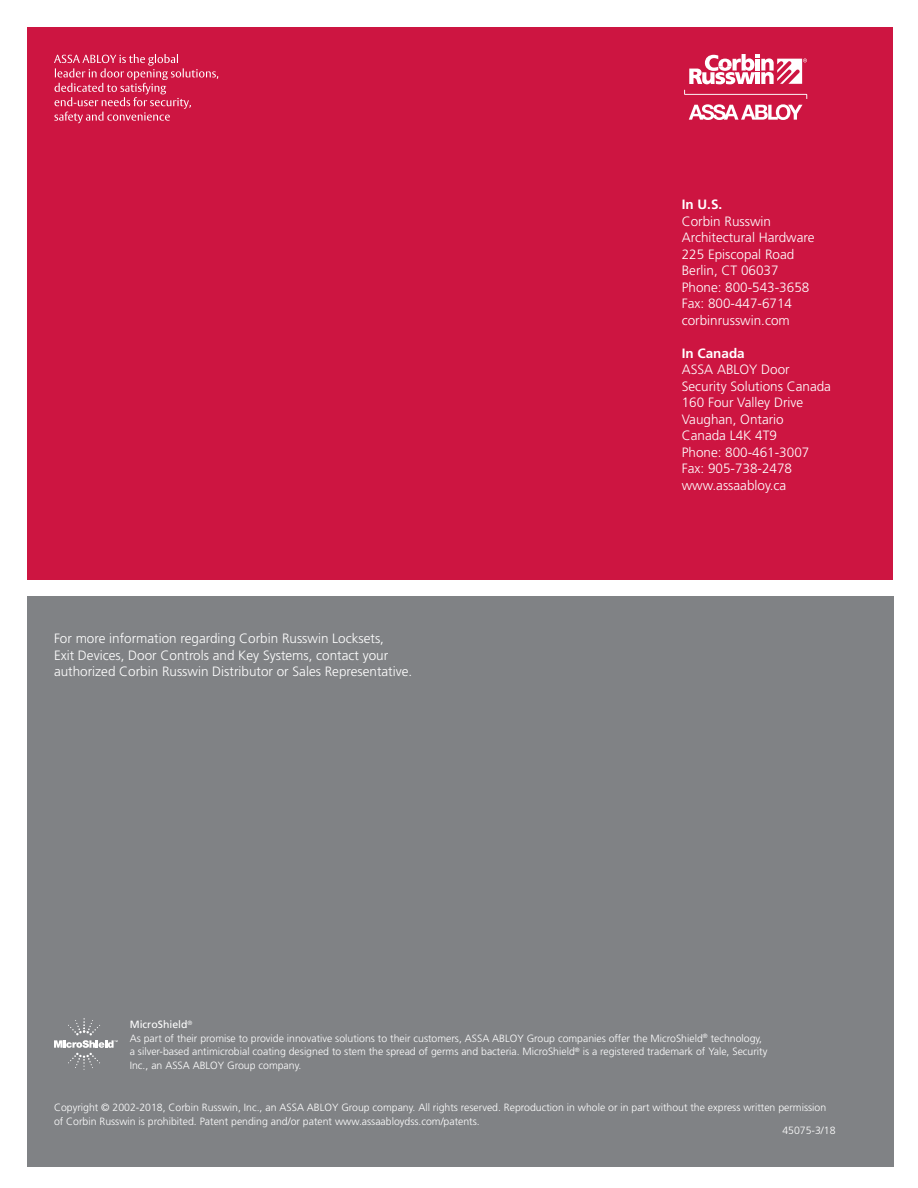
<style>
.page{position:relative;width:918px;height:1188px;background:#fff}
.page>*{position:absolute;margin:0;border:0;box-sizing:border-box;transform-origin:0 0}
.t1{font:300 13.5px/16.5px "Frutiger";color:#fff}
.t2{font:700 13.5px "Frutiger";color:#fff}
.t3{font:300 10.5px/13.5px "Frutiger";color:#fff}
.s1{font-weight:400}
</style>
<div class="page">
<div style="left:27px;top:27px;width:866px;height:552px;background:#cd1541"></div>
<div style="left:27px;top:596px;width:866px;height:571px;background:#808285"></div>
<svg style="left:684px;top:90px;width:123px;height:30px"></svg>
<svg style="left:689px;top:54px;width:118px;height:30px"></svg>
<svg style="left:54px;top:1018px;width:64px;height:52px"></svg>
<svg style="left:54px;top:54px;width:164px;height:69px"></svg>
<p class="t1" style="left:54px;top:631px;width:360px">For more information regarding Corbin Russwin Locksets,<br>Exit Devices, Door Controls and Key Systems, contact your authorized Corbin Russwin Distributor or Sales Representative.</p>
<p class="t2" style="left:682px;top:199px;width:42px">In U.S.</p>
<p class="t1" style="left:682px;top:214px;width:134px">Corbin Russwin<br>Architectural Hardware<br>225 Episcopal Road<br>Berlin, CT 06037<br>Phone: 800-543-3658<br>Fax: 800-447-6714 corbinrusswin.com</p>
<p class="t2" style="left:682px;top:348px;width:65px">In Canada</p>
<p class="t1" style="left:682px;top:362px;width:151px">ASSA ABLOY Door<br>Security Solutions Canada<br>160 Four Valley Drive<br>Vaughan, Ontario<br>Canada L4K 4T9<br>Phone: 800-461-3007<br>Fax: 905-738-2478 www.assaabloy.ca</p>
<p class="t3" style="left:130px;top:1019px;width:639px"><span class="s1">MicroShield</span><sup>®<br></sup>As part of their promise to provide innovative solutions to their customers, ASSA ABLOY Group companies offer the MicroShield<sup>®</sup> technology, a silver-based antimicrobial coating designed to stem the spread of germs and bacteria. MicroShield<sup>®</sup> is a registered trademark of Yale, Security Inc., an ASSA ABLOY Group company.</p>
<p class="t3" style="left:54px;top:1102px;width:774px">Copyright © 2002-2018, Corbin Russwin, Inc., an ASSA ABLOY Group company. All rights reserved. Reproduction in whole or in part without the express written permission of Corbin Russwin is prohibited. Patent pending and/or patent www.assaabloydss.com/patents.</p>
<p class="t3" style="left:782px;top:1124px;width:55px">45075-3/18</p>
</div>
